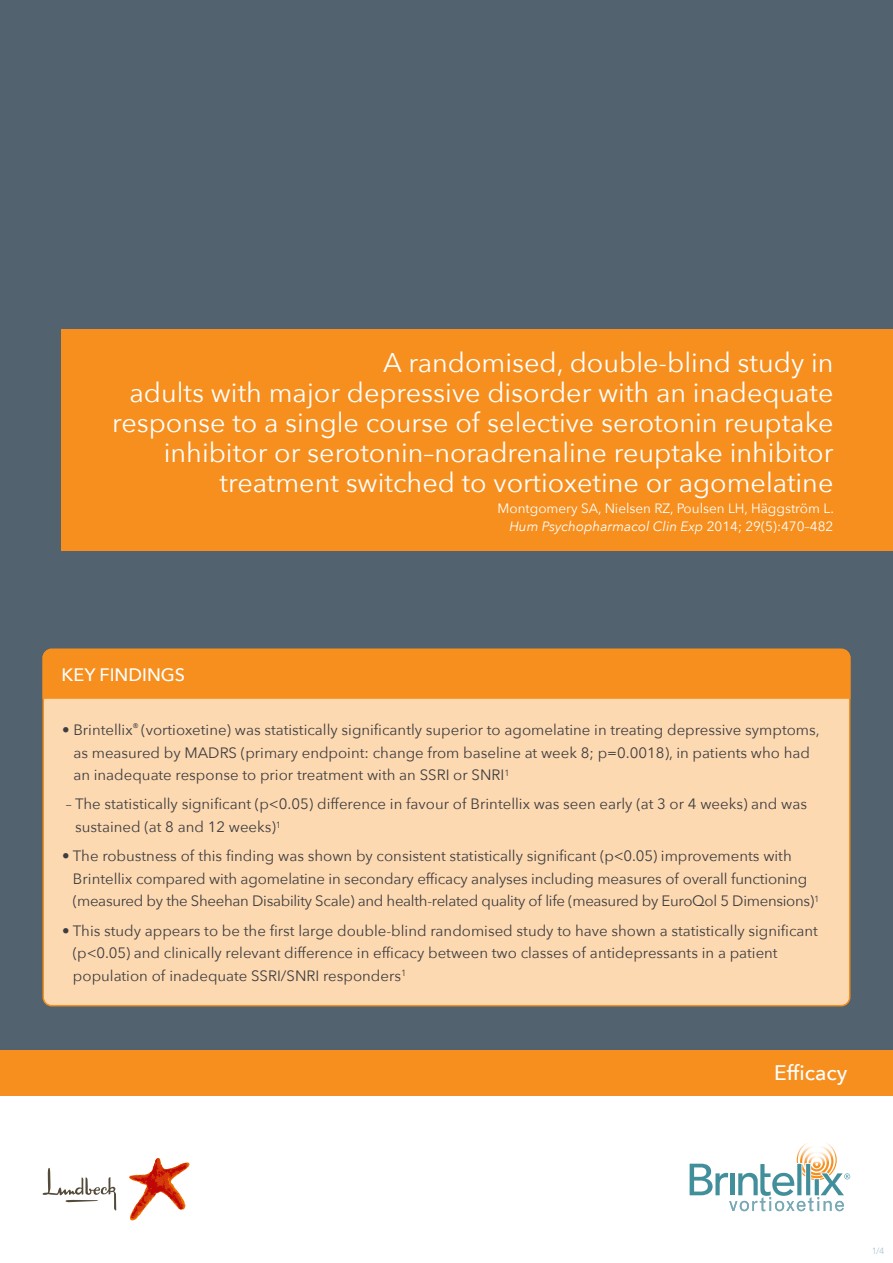
<style>
.page{position:relative;width:893px;height:1263px;background:#fff}
.page>*{position:absolute;margin:0;border:0;box-sizing:border-box;transform-origin:0 0}
.t1{font:27px/30px "Avenir Next";color:#fff;text-align:right}
.t2{font:500 21px "Avenir Next";color:#fff}
.t3{font:500 18px "Avenir Next";color:#fff}
.Body{font:15px/22.6px "Avenir Next";color:#3e3e3f}
.t4{font:13.5px/18px "Avenir Next";color:#fff;text-align:right}
.t5{font:9px "Avenir Next";color:#aac8d0}
.s1{font-style:italic}
</style>
<div class="page">
<div style="left:0;top:0;width:893px;height:1093px;background:#52626f"></div>
<div style="left:62px;top:330px;width:831px;height:221px;background:#f68f1e"></div>
<div style="left:0;top:1050px;width:893px;height:46px;background:#f68f1e"></div>
<div style="left:43px;top:649px;width:807px;height:357px;background:#fdd9b2;border-radius:9px"></div>
<div style="left:43px;top:649px;width:807px;height:50px;background:#f68f1e"></div>
<img style="left:797px;top:1143px;width:40px;height:17px">
<img style="left:809px;top:1155px;width:16px;height:5px">
<svg style="left:690px;top:1160px;width:160px;height:51px"></svg>
<svg style="left:43px;top:1168px;width:74px;height:43px"></svg>
<svg style="left:129px;top:1158px;width:60px;height:62px"></svg>
<p class="t1" style="left:112px;top:346px;width:723px">A randomised, double-blind study in<br>adults with major depressive disorder with an inadequate response to a single course of selective serotonin reuptake inhibitor or serotonin–noradrenaline reuptake inhibitor treatment switched to vortioxetine or agomelatine</p>
<p class="t4" style="left:497px;top:498px;width:338px">Montgomery SA, Nielsen RZ, Poulsen LH, Häggström L.<br><span class="s1">Hum Psychopharmacol Clin Exp</span> 2014; 29(5):470–482</p>
<p class="t3" style="left:62px;top:660px;width:125px">KEY FINDINGS</p>
<p class="Body" style="left:73px;top:718px;width:748px;text-indent:-11px">• Brintellix<sup>®</sup> (vortioxetine) was statistically significantly superior to agomelatine in treating depressive symptoms, as measured by MADRS (primary endpoint: change from baseline at week 8; p=0.0018), in patients who had an inadequate response to prior treatment with an SSRI or SNRI<sup>1</sup></p>
<p class="Body" style="left:75px;top:792px;width:733px;text-indent:-9px">– The statistically significant (p&lt;0.05) difference in favour of Brintellix was seen early (at 3 or 4 weeks) and was sustained (at 8 and 12 weeks)<sup>1</sup></p>
<p class="Body" style="left:73px;top:844px;width:748px;text-indent:-11px">• The robustness of this finding was shown by consistent statistically significant (p&lt;0.05) improvements with<br>Brintellix compared with agomelatine in secondary efficacy analyses including measures of overall functioning (measured by the Sheehan Disability Scale) and health-related quality of life (measured by EuroQol 5 Dimensions)<sup>1</sup></p>
<p class="Body" style="left:73px;top:918px;width:746px;text-indent:-11px">• This study appears to be the first large double-blind randomised study to have shown a statistically significant (p&lt;0.05) and clinically relevant difference in efficacy between two classes of antidepressants in a patient population of inadequate SSRI/SNRI responders<sup>1</sup></p>
<p class="t2" style="left:774px;top:1055px;width:75px">Efficacy</p>
<p class="t5" style="left:871px;top:1244px;width:15px">1/4</p>
</div>
